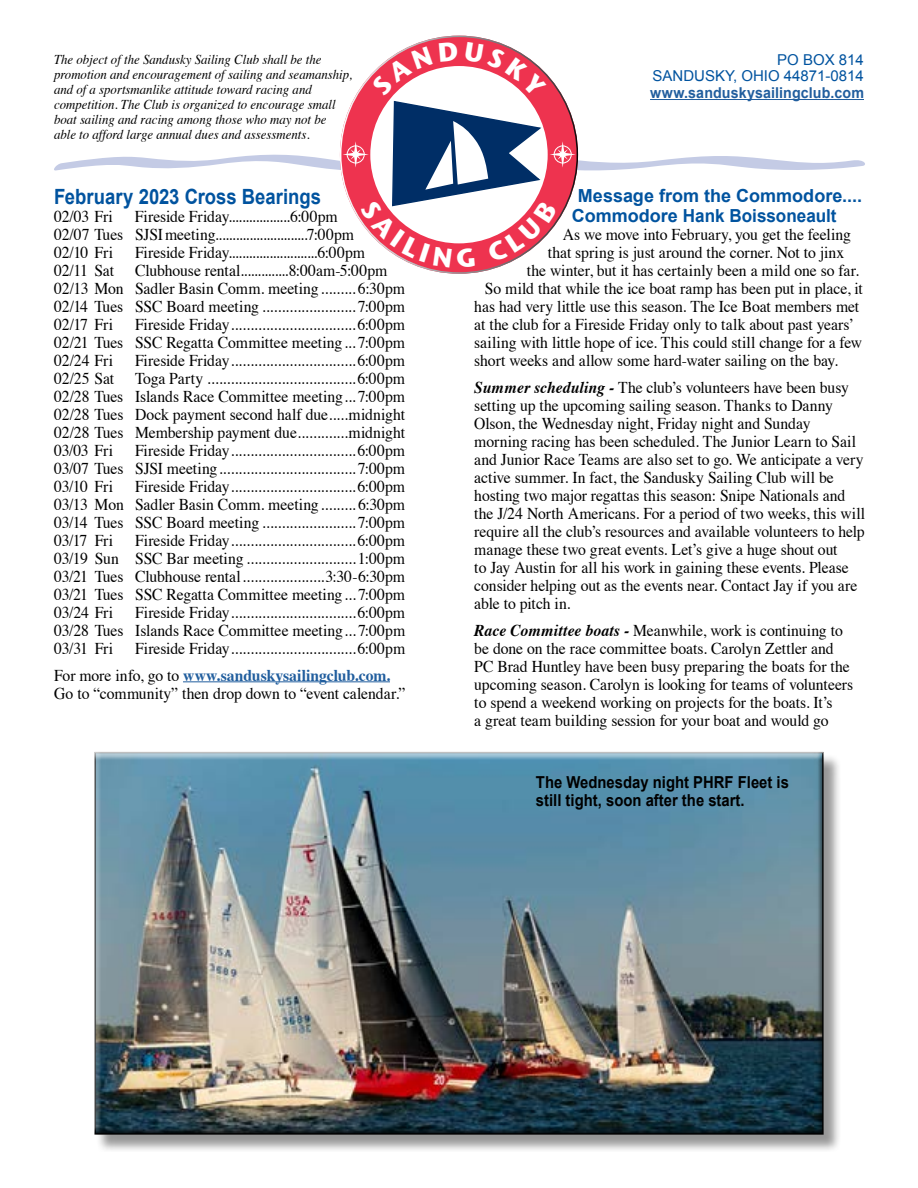
<style>
.page{position:relative;width:918px;height:1188px;background:#fff}
.page>*{position:absolute;margin:0;border:0;box-sizing:border-box;transform-origin:0 0}
.t1{font:700 21px "Arial";color:#00539f;scale:.88 1}
.t2{font:700 18px/19.5px "Arial";color:#00539f}
.t3{font:16.5px/18px "Times";letter-spacing:-.005em;color:#000;text-align:justify;scale:.95 1}
.t4{font:700 16.5px/18px "Arial";color:#000;scale:.9 1}
.t5{font:15px/16.5px "Arial";color:#00539f;text-align:right}
.t6{font:700 15px "Arial";letter-spacing:.01em;color:#215e9e;scale:.95 1}
.t7{font:italic 13.5px/15px "Times";color:#000;scale:.95 1}
.s1{font-weight:700;color:#215e9e}
.s2{font-weight:700;font-style:italic}
</style>
<div class="page">
<hr style="left:183px;top:681px;width:207px;height:1px;background:#215e9e">
<div style="left:96px;top:753px;width:745px;height:399px;background:#000;opacity:.41"></div>
<div style="left:90px;top:747px;width:742px;height:388px;background:#000;opacity:.75"></div>
<svg style="left:54px;top:42px;width:811px;height:226px"></svg>
<p class="t7" style="left:54px;top:51px;width:316px">The object of the Sandusky Sailing Club shall be the promotion and encouragement of sailing and seamanship, and of a sportsmanlike attitude toward racing and competition. The Club is organized to encourage small boat sailing and racing among those who may not be<br>able to afford large annual dues and assessments.</p>
<p class="t1" style="left:54px;top:183px;width:305px">February 2023 Cross Bearings</p>
<p class="t3" style="left:54px;top:206px;width:64px">02/03 Fri</p>
<p class="t3" style="left:54px;top:206px;width:317px;text-align:left;text-indent:81px">Fireside Friday..................6:00pm<br>02/07 Tues SJSI meeting...........................7:00pm<br>02/10 Fri</p>
<p class="t3" style="left:135px;top:242px;width:244px">Fireside Friday..........................6:00pm</p>
<p class="t3" style="left:54px;top:260px;width:371px;text-align:left;text-indent:81px">Clubhouse rental..............8:00am-5:00pm 02/13 Mon Sadler Basin Comm. meeting......... 6:30pm 02/14 Tues SSC Board meeting ........................ 7:00pm 02/17 Fri</p>
<p class="t3" style="left:54px;top:260px;width:65px">02/11 Sat</p>
<p class="t3" style="left:54px;top:314px;width:371px;text-indent:81px">Fireside Friday................................6:00pm 02/21 Tues SSC Regatta Committee meeting... 7:00pm 02/24 Fri</p>
<p class="t3" style="left:135px;top:350px;width:286px">Fireside Friday................................6:00pm</p>
<p class="t3" style="left:54px;top:368px;width:65px">02/25 Sat</p>
<p class="t3" style="left:54px;top:368px;width:371px;text-indent:81px">Toga Party ......................................6:00pm 02/28 Tues Islands Race Committee meeting... 7:00pm 02/28 Tues Dock payment second half due.....midnight 02/28 Tues Membership payment due.............midnight 03/03 Fri</p>
<p class="t3" style="left:54px;top:440px;width:371px;text-indent:81px">Fireside Friday................................6:00pm 03/07 Tues SJSI meeting................................... 7:00pm 03/10 Fri</p>
<p class="t3" style="left:54px;top:476px;width:371px;text-indent:81px">Fireside Friday................................6:00pm 03/13 Mon Sadler Basin Comm. meeting......... 6:30pm 03/14 Tues SSC Board meeting ........................ 7:00pm 03/17 Fri</p>
<p class="t3" style="left:54px;top:530px;width:371px;text-indent:81px">Fireside Friday................................6:00pm 03/19 Sun SSC Bar meeting ............................ 1:00pm 03/21 Tues Clubhouse rental.....................3:30-6:30pm 03/21 Tues SSC Regatta Committee meeting... 7:00pm 03/24 Fri</p>
<p class="t3" style="left:54px;top:602px;width:371px;text-indent:81px">Fireside Friday................................6:00pm 03/28 Tues Islands Race Committee meeting... 7:00pm 03/31 Fri</p>
<p class="t3" style="left:54px;top:633px;width:371px;line-height:27px;text-indent:81px">Fireside Friday................................6:00pm<br>For more info, go to <span class="s1">www.sanduskysailingclub.com.</span></p>
<p class="t3" style="left:54px;top:683px;width:371px">Go to “community” then drop down to “event calendar.”</p>
<p class="t5" style="left:653px;top:52px;width:213px">PO BOX 814<br>SANDUSKY, OHIO 44871-0814</p>
<p class="t6" style="left:650px;top:83px;width:227px">www.sanduskysailingclub.com</p>
<p class="t2" style="left:572px;top:187px;width:292px;text-indent:6px">Message from the Commodore....<br>Commodore Hank Boissoneault</p>
<p class="t3" style="left:563px;top:224px;width:305px">As we move into February, you get the feeling</p>
<p class="t3" style="left:548px;top:242px;width:314px">that spring is just around the corner. Not to jinx</p>
<p class="t3" style="left:527px;top:260px;width:351px">the winter, but it has certainly been a mild one so far.</p>
<p class="t3" style="left:485px;top:278px;width:400px">So mild that while the ice boat ramp has been put in place, it</p>
<p class="t3" style="left:474px;top:296px;width:407px">has had very little use this season. The Ice Boat members met</p>
<p class="t3" style="left:474px;top:314px;width:401px">at the club for a Fireside Friday only to talk about past years’</p>
<p class="t3" style="left:474px;top:332px;width:410px">sailing with little hope of ice. This could still change for a few</p>
<p class="t3" style="left:474px;top:350px;width:384px">short weeks and allow some hard-water sailing on the bay.</p>
<p class="t3" style="left:474px;top:377px;width:413px;text-align:left"><span class="s2">Summer scheduling -</span> The club’s volunteers have been busy setting up the upcoming sailing season. Thanks to Danny Olson, the Wednesday night, Friday night and Sunday morning racing has been scheduled. The Junior Learn to Sail and Junior Race Teams are also set to go. We anticipate a very active summer. In fact, the Sandusky Sailing Club will be hosting two major regattas this season: Snipe Nationals and the J/24 North Americans. For a period of two weeks, this will require all the club’s resources and available volunteers to help manage these two great events. Let’s give a huge shout out<br>to Jay Austin for all his work in gaining these events. Please consider helping out as the events near. Contact Jay if you are able to pitch in.</p>
<p class="t3" style="left:474px;top:620px;width:401px;text-align:left"><span class="s2">Race Committee boats -</span> Meanwhile, work is continuing to be done on the race committee boats. Carolyn Zettler and PC Brad Huntley have been busy preparing the boats for the upcoming season. Carolyn is looking for teams of volunteers to spend a weekend working on projects for the boats. It’s<br>a great team building session for your boat and would go</p>
<p class="t4" style="left:536px;top:774px;width:283px">The Wednesday night PHRF Fleet is still tight, soon after the start.</p>
</div>
